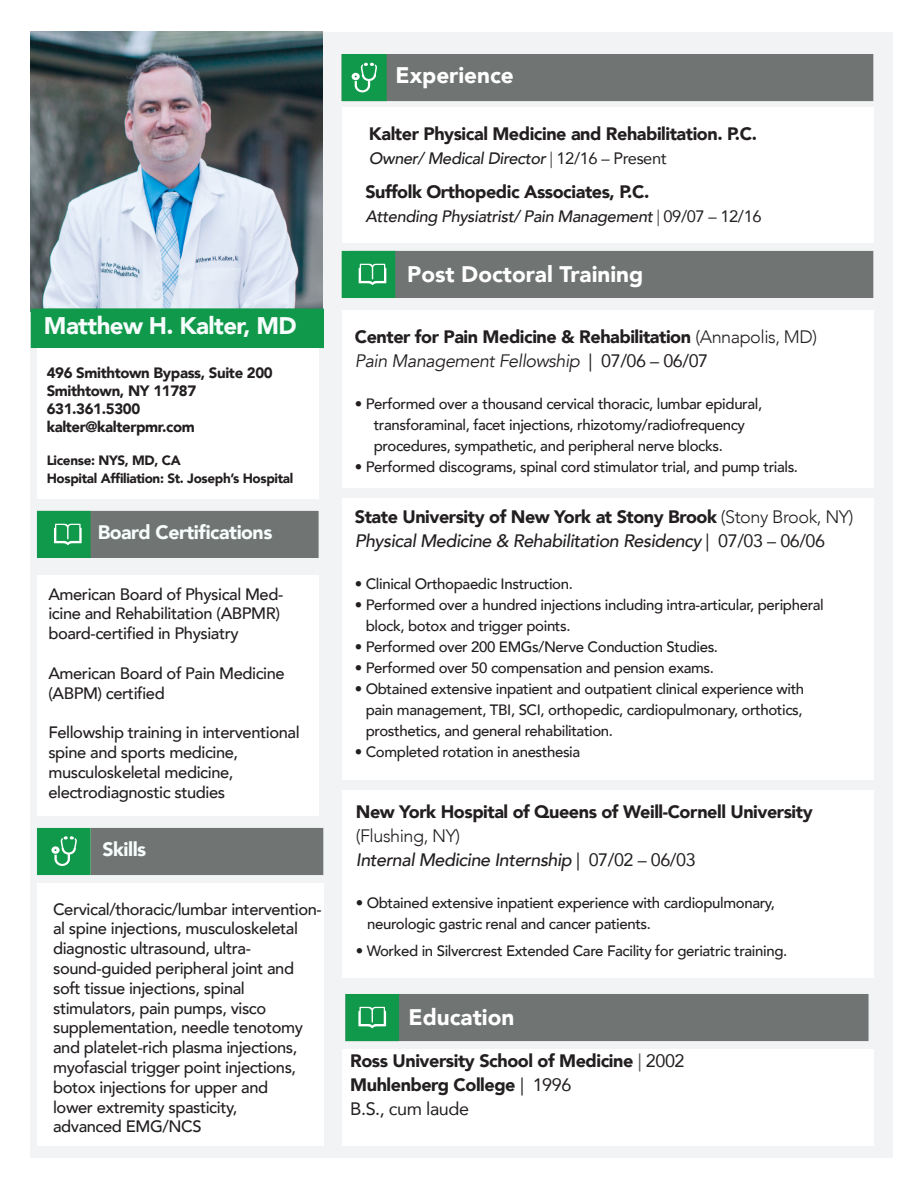
<style>
.page{position:relative;width:918px;height:1188px;background:#fff}
.page>*{position:absolute;margin:0;border:0;box-sizing:border-box;transform-origin:0 0}
.t1{font:900 24px "Avenir";letter-spacing:-.025em;color:#f7fdfc}
.t2{font:900 22.5px "Avenir";color:#fff}
.t3{font:900 19.5px "Avenir";letter-spacing:-.025em;color:#f7fdfc}
.t4{font:900 18px/24px "Avenir";letter-spacing:-.025em;color:#231f20}
.t5{font:italic 500 18px "Avenir";letter-spacing:-.025em;color:#231f20}
.t6{font:italic 18px "Avenir";letter-spacing:-.025em;color:#231f20}
.t7{font:18px "Avenir";letter-spacing:-.025em;color:#231f20}
.t8{font:500 16.5px/19.8px "Avenir";letter-spacing:-.025em;color:#231f20}
.t9{font:italic 500 16.5px "Avenir";letter-spacing:-.025em;color:#231f20}
.t10{font:500 15px/21px "Avenir";letter-spacing:-.025em;color:#231f20}
.t11{font:900 15px "Avenir";letter-spacing:-.025em;color:#231f20}
.t12{font:900 13.5px "Avenir";letter-spacing:-.025em;color:#231f20}
.s1{font-weight:300;font-style:normal}
.s2{font-weight:400;font-style:normal}
.s3{font-weight:300}
.s4{font-style:normal}
.s5{font-weight:400;color:#575455}
.s6{font-weight:400}
</style>
<div class="page">
<div style="left:31px;top:32px;width:862px;height:1125px;background:#f2f3f4"></div>
<div style="left:37px;top:884px;width:286px;height:262px;background:#fff"></div>
<div style="left:37px;top:575px;width:282px;height:240px;background:#fff"></div>
<img style="left:31px;top:32px;width:291px;height:277px">
<div style="left:345px;top:994px;width:524px;height:47px;background:#707473"></div>
<div style="left:342px;top:310px;width:531px;height:177px;background:#fff"></div>
<div style="left:350px;top:251px;width:523px;height:47px;background:#707473"></div>
<div style="left:342px;top:251px;width:53px;height:47px;background:#10994a"></div>
<svg style="left:359px;top:264px;width:27px;height:21px"></svg>
<div style="left:31px;top:309px;width:293px;height:39px;background:#10994a"></div>
<div style="left:342px;top:107px;width:531px;height:136px;background:#fff"></div>
<div style="left:342px;top:54px;width:531px;height:47px;background:#707473"></div>
<div style="left:342px;top:54px;width:45px;height:47px;background:#10994a"></div>
<svg style="left:352px;top:63px;width:25px;height:29px"></svg>
<div style="left:342px;top:498px;width:531px;height:281px;background:#fff"></div>
<div style="left:342px;top:790px;width:531px;height:187px;background:#fff"></div>
<div style="left:345px;top:994px;width:54px;height:47px;background:#10994a"></div>
<svg style="left:358px;top:1007px;width:28px;height:21px"></svg>
<div style="left:342px;top:1049px;width:532px;height:97px;background:#fff"></div>
<div style="left:37px;top:511px;width:282px;height:47px;background:#707473"></div>
<div style="left:37px;top:511px;width:54px;height:47px;background:#10994a"></div>
<svg style="left:54px;top:524px;width:28px;height:21px"></svg>
<div style="left:91px;top:828px;width:232px;height:47px;background:#707473"></div>
<div style="left:37px;top:828px;width:54px;height:47px;background:#10994a"></div>
<div style="left:37px;top:348px;width:282px;height:150px;background:#fff"></div>
<svg style="left:51px;top:836px;width:26px;height:30px"></svg>
<p class="t1" style="left:44px;top:305px;width:254px">Matthew H. Kalter, MD</p>
<p class="t11" style="left:47px;top:360px;width:228px">496 Smithtown Bypass, Suite 200</p>
<p class="t11" style="left:47px;top:378px;width:151px">Smithtown, NY 11787</p>
<p class="t11" style="left:47px;top:396px;width:95px">631.361.5300</p>
<p class="t11" style="left:47px;top:414px;width:150px">kalter@kalterpmr.com</p>
<p class="t12" style="left:47px;top:448px;width:136px">License: NYS, MD, CA</p>
<p class="t12" style="left:47px;top:466px;width:248px">Hospital Affiliation: St. Joseph’s Hospital</p>
<p class="t3" style="left:98px;top:516px;width:176px">Board Certifications</p>
<p class="t8" style="left:48px;top:583px;width:236px">American Board of Physical Med&shy;icine and Rehabilitation (ABPMR) board-certified in Physiatry</p>
<p class="t8" style="left:48px;top:662px;width:238px">American Board of Pain Medicine (ABPM) certified</p>
<p class="t8" style="left:48px;top:722px;width:253px">Fellowship training in interventional spine and sports medicine,</p>
<p class="t8" style="left:48px;top:761px;width:187px">musculoskeletal medicine,</p>
<p class="t8" style="left:48px;top:781px;width:178px">electrodiagnostic studies</p>
<p class="t3" style="left:102px;top:832px;width:45px">Skills</p>
<p class="t8" style="left:53px;top:898px;width:270px">Cervical/thoracic/lumbar intervention&shy;al spine injections, musculoskeletal</p>
<p class="t8" style="left:53px;top:938px;width:243px">diagnostic ultrasound, ultra&shy;sound-guided peripheral joint and soft tissue injections, spinal</p>
<p class="t8" style="left:53px;top:997px;width:215px">stimulators, pain pumps, visco</p>
<p class="t8" style="left:53px;top:1017px;width:252px">supplementation, needle tenotomy and platelet-rich plasma injections, myofascial trigger point injections, botox injections for upper and</p>
<p class="t8" style="left:53px;top:1096px;width:186px">lower extremity spasticity,</p>
<p class="t8" style="left:53px;top:1116px;width:150px">advanced EMG/NCS</p>
<p class="t2" style="left:396px;top:56px;width:120px">Experience</p>
<p class="t4" style="left:369px;top:121px;width:390px">Kalter Physical Medicine and Rehabilitation. P.C.</p>
<p class="t9" style="left:369px;top:148px;width:299px">Owner/ Medical Director <span class="s1">|</span> <span class="s2">12/16 – Present</span></p>
<p class="t4" style="left:365px;top:179px;width:285px">Suffolk Orthopedic Associates, P.C.</p>
<p class="t9" style="left:365px;top:206px;width:398px">Attending Physiatrist/ Pain Management <span class="s1">|</span> <span class="s2">09/07 – 12/16</span></p>
<p class="t2" style="left:407px;top:255px;width:238px">Post Doctoral Training</p>
<p class="t4" style="left:355px;top:324px;width:464px">Center for Pain Medicine &amp; Rehabilitation <span class="s3">(Annapolis, MD)</span></p>
<p class="t6" style="left:355px;top:350px;width:355px">Pain Management Fellowship <span class="s4">| 07/06 – 06/07</span></p>
<p class="t10" style="left:355px;top:392px;width:409px">• Performed over a thousand cervical thoracic, lumbar epidural,</p>
<p class="t10" style="left:374px;top:413px;width:373px">transforaminal, facet injections, rhizotomy/radiofrequency</p>
<p class="t10" style="left:374px;top:434px;width:351px">procedures, sympathetic, and peripheral nerve blocks.</p>
<p class="t10" style="left:355px;top:455px;width:445px">• Performed discograms, spinal cord stimulator trial, and pump trials.</p>
<p class="t4" style="left:355px;top:504px;width:500px">State University of New York at Stony Brook <span class="s3">(Stony Brook, NY)</span></p>
<p class="t5" style="left:355px;top:530px;width:472px">Physical Medicine &amp; Rehabilitation Residency <span class="s2">| 07/03 – 06/06</span></p>
<p class="t10" style="left:355px;top:573px;width:220px">• Clinical Orthopaedic Instruction.</p>
<p class="t10" style="left:366px;top:594px;width:460px;text-indent:-11px">• Performed over a hundred injections including intra-articular, peripheral block, botox and trigger points.</p>
<p class="t10" style="left:355px;top:636px;width:365px">• Performed over 200 EMGs/Nerve Conduction Studies.</p>
<p class="t10" style="left:355px;top:657px;width:361px">• Performed over 50 compensation and pension exams.</p>
<p class="t10" style="left:366px;top:678px;width:440px;text-align:justify;text-indent:-11px">• Obtained extensive inpatient and outpatient clinical experience with pain management, TBI, SCI, orthopedic, cardiopulmonary, orthotics, prosthetics, and general rehabilitation.</p>
<p class="t10" style="left:355px;top:741px;width:227px">• Completed rotation in anesthesia</p>
<p class="t4" style="left:356px;top:799px;width:458px">New York Hospital of Queens of Weill-Cornell University <span class="s3">(Flushing, NY)</span></p>
<p class="t5" style="left:356px;top:849px;width:341px">Internal Medicine Internship <span class="s2">| 07/02 – 06/03</span></p>
<p class="t10" style="left:356px;top:892px;width:421px">• Obtained extensive inpatient experience with cardiopulmonary,</p>
<p class="t10" style="left:367px;top:913px;width:285px">neurologic gastric renal and cancer patients.</p>
<p class="t10" style="left:356px;top:940px;width:433px">• Worked in Silvercrest Extended Care Facility for geriatric training.</p>
<p class="t2" style="left:408px;top:998px;width:107px">Education</p>
<p class="t4" style="left:350px;top:1049px;width:336px">Ross University School of Medicine <span class="s5">|</span> <span class="s6">2002</span></p>
<p class="t4" style="left:350px;top:1073px;width:223px">Muhlenberg College <span class="s6">| 1996</span></p>
<p class="t7" style="left:350px;top:1095px;width:120px">B.S., cum laude</p>
</div>
